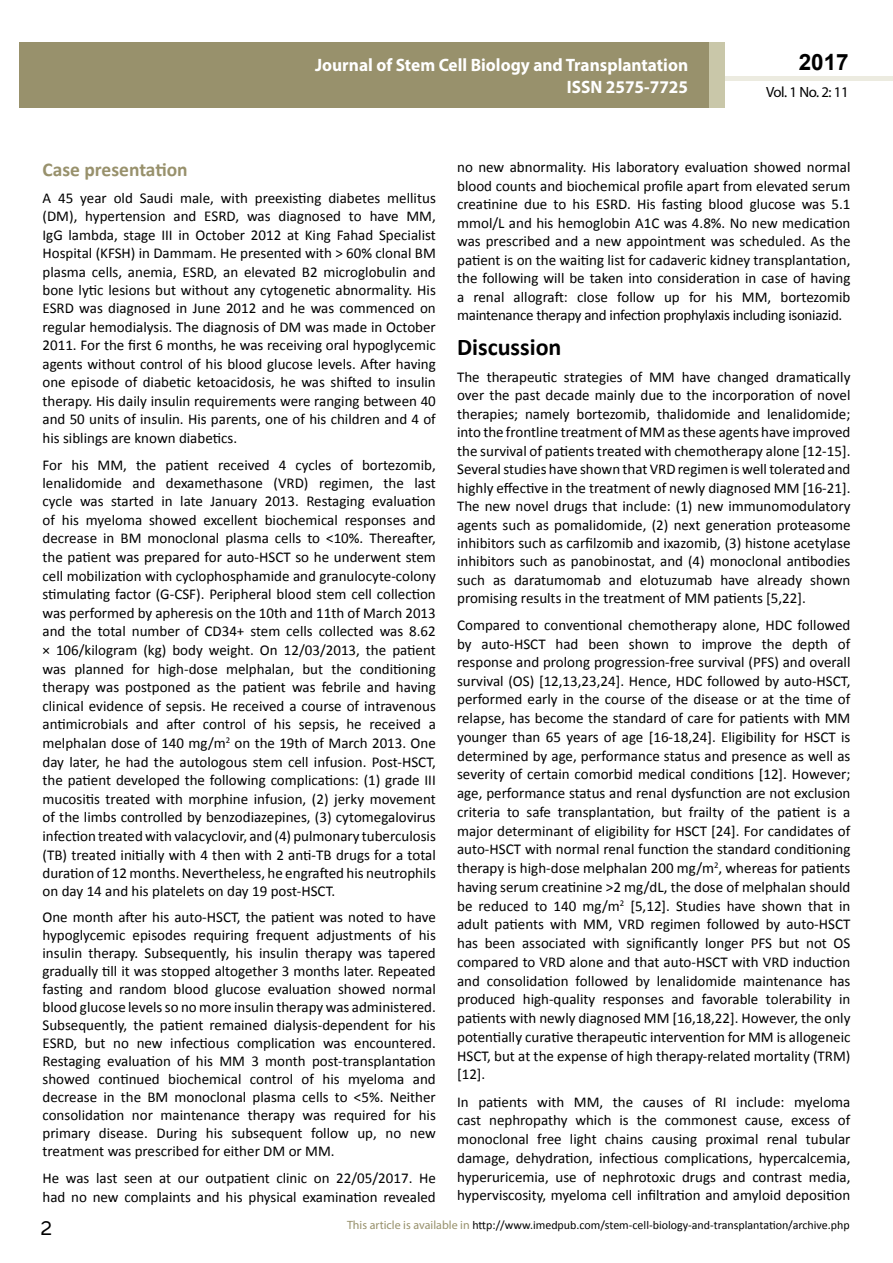
<style>
.page{position:relative;width:893px;height:1263px;background:#fff}
.page>*{position:absolute;margin:0;border:0;box-sizing:border-box;transform-origin:0 0}
.t1{font:25.5px "Tunga";color:#000}
.t2{font:700 24px "Calibri";color:#000}
.t3{font:700 22.5px "Arial";color:#000}
.t4{font:700 19.5px "Calibri";color:#98916c}
.t5{font:700 18px/21.6px "Myriad Pro";color:#fff;text-align:right;scale:.96 1}
.t6{font:15px/18.5px "Calibri";color:#000;text-align:justify}
.t7{font:14.85px "Myriad Pro";letter-spacing:-.03em;color:#000}
.t8{font:12px "Calibri";color:#000}
.s1{font-family:"Myriad Pro";color:#98916c}
</style>
<div class="page">
<div style="left:725px;top:76px;width:168px;height:5px;background:#ecebe0"></div>
<div style="left:19px;top:42px;width:690px;height:66px;background:#98916c"></div>
<div style="left:709px;top:42px;width:16px;height:66px;background:#c9c7a9"></div>
<p class="t5" style="left:315px;top:54px;width:390px">Journal of Stem Cell Biology and Transplantation<br>ISSN 2575-7725</p>
<h3 class="t3" style="left:799px;top:47px;width:52px">2017</h3>
<p class="t7" style="left:766px;top:83px;width:84px">Vol. 1 No. 2: 11</p>
<h3 class="t4" style="left:43px;top:157px;width:147px">Case presentation</h3>
<p class="t6" style="left:43px;top:189px;width:395px">A 45 year old Saudi male, with preexisting diabetes mellitus (DM), hypertension and ESRD, was diagnosed to have MM, IgG lambda, stage III in October 2012 at King Fahad Specialist Hospital (KFSH) in Dammam. He presented with ˃ 60% clonal BM plasma cells, anemia, ESRD, an elevated B2 microglobulin and bone lytic lesions but without any cytogenetic abnormality. His ESRD was diagnosed in June 2012 and he was commenced on regular hemodialysis. The diagnosis of DM was made in October 2011. For the first 6 months, he was receiving oral hypoglycemic agents without control of his blood glucose levels. After having one episode of diabetic ketoacidosis, he was shifted to insulin therapy. His daily insulin requirements were ranging between 40 and 50 units of insulin. His parents, one of his children and 4 of his siblings are known diabetics.</p>
<p class="t6" style="left:43px;top:455px;width:395px">For his MM, the patient received 4 cycles of bortezomib, lenalidomide and dexamethasone (VRD) regimen, the last cycle was started in late January 2013. Restaging evaluation of his myeloma showed excellent biochemical responses and decrease in BM monoclonal plasma cells to ˂10%. Thereafter, the patient was prepared for auto-HSCT so he underwent stem cell mobilization with cyclophosphamide and granulocyte-colony stimulating factor (G-CSF). Peripheral blood stem cell collection was performed by apheresis on the 10th and 11th of March 2013 and the total number of CD34+ stem cells collected was 8.62 × 106/kilogram (kg) body weight. On 12/03/2013, the patient was planned for high-dose melphalan, but the conditioning therapy was postponed as the patient was febrile and having clinical evidence of sepsis. He received a course of intravenous antimicrobials and after control of his sepsis, he received a melphalan dose of 140 mg/m<sup>2</sup> on the 19th of March 2013. One day later, he had the autologous stem cell infusion. Post-HSCT, the patient developed the following complications: (1) grade III mucositis treated with morphine infusion, (2) jerky movement of the limbs controlled by benzodiazepines, (3) cytomegalovirus infection treated with valacyclovir, and (4) pulmonary tuberculosis (TB) treated initially with 4 then with 2 anti-TB drugs for a total duration of 12 months. Nevertheless, he engrafted his neutrophils on day 14 and his platelets on day 19 post-HSCT.</p>
<p class="t6" style="left:43px;top:908px;width:395px;line-height:18px">One month after his auto-HSCT, the patient was noted to have hypoglycemic episodes requiring frequent adjustments of his insulin therapy. Subsequently, his insulin therapy was tapered gradually till it was stopped altogether 3 months later. Repeated fasting and random blood glucose evaluation showed normal blood glucose levels so no more insulin therapy was administered.<br>Subsequently, the patient remained dialysis-dependent for his ESRD, but no new infectious complication was encountered.<br>Restaging evaluation of his MM 3 month post-transplantation showed continued biochemical control of his myeloma and decrease in the BM monoclonal plasma cells to ˂5%. Neither consolidation nor maintenance therapy was required for his primary disease. During his subsequent follow up, no new treatment was prescribed for either DM or MM.</p>
<p class="t6" style="left:43px;top:1169px;width:395px">He was last seen at our outpatient clinic on 22/05/2017. He had no new complaints and his physical examination revealed</p>
<p class="t6" style="left:457px;top:158px;width:395px">no new abnormality. His laboratory evaluation showed normal blood counts and biochemical profile apart from elevated serum creatinine due to his ESRD. His fasting blood glucose was 5.1 mmol/L and his hemoglobin A1C was 4.8%. No new medication was prescribed and a new appointment was scheduled. As the patient is on the waiting list for cadaveric kidney transplantation, the following will be taken into consideration in case of having a renal allograft: close follow up for his MM, bortezomib maintenance therapy and infection prophylaxis including isoniazid.</p>
<h2 class="t2" style="left:457px;top:332px;width:106px">Discussion</h2>
<p class="t6" style="left:457px;top:368px;width:395px">The therapeutic strategies of MM have changed dramatically over the past decade mainly due to the incorporation of novel therapies; namely bortezomib, thalidomide and lenalidomide; into the frontline treatment of MM as these agents have improved the survival of patients treated with chemotherapy alone [12-15].<br>Several studies have shown that VRD regimen is well tolerated and highly effective in the treatment of newly diagnosed MM [16-21].<br>The new novel drugs that include: (1) new immunomodulatory agents such as pomalidomide, (2) next generation proteasome inhibitors such as carfilzomib and ixazomib, (3) histone acetylase inhibitors such as panobinostat, and (4) monoclonal antibodies such as daratumomab and elotuzumab have already shown promising results in the treatment of MM patients [5,22].</p>
<p class="t6" style="left:457px;top:616px;width:395px">Compared to conventional chemotherapy alone, HDC followed by auto-HSCT had been shown to improve the depth of response and prolong progression-free survival (PFS) and overall survival (OS) [12,13,23,24]. Hence, HDC followed by auto-HSCT, performed early in the course of the disease or at the time of relapse, has become the standard of care for patients with MM younger than 65 years of age [16-18,24]. Eligibility for HSCT is determined by age, performance status and presence as well as severity of certain comorbid medical conditions [12]. However; age, performance status and renal dysfunction are not exclusion criteria to safe transplantation, but frailty of the patient is a major determinant of eligibility for HSCT [24]. For candidates of auto-HSCT with normal renal function the standard conditioning therapy is high-dose melphalan 200 mg/m<sup>2</sup>, whereas for patients having serum creatinine ˃2 mg/dL, the dose of melphalan should be reduced to 140 mg/m<sup>2</sup> [5,12]. Studies have shown that in adult patients with MM, VRD regimen followed by auto-HSCT has been associated with significantly longer PFS but not OS compared to VRD alone and that auto-HSCT with VRD induction and consolidation followed by lenalidomide maintenance has produced high-quality responses and favorable tolerability in patients with newly diagnosed MM [16,18,22]. However, the only potentially curative therapeutic intervention for MM is allogeneic HSCT, but at the expense of high therapy-related mortality (TRM) [12].</p>
<p class="t6" style="left:457px;top:1092px;width:395px">In patients with MM, the causes of RI include: myeloma cast nephropathy which is the commonest cause, excess of monoclonal free light chains causing proximal renal tubular damage, dehydration, infectious complications, hypercalcemia, hyperuricemia, use of nephrotoxic drugs and contrast media, hyperviscosity, myeloma cell infiltration and amyloid deposition</p>
<h1 class="t1" style="left:41px;top:1211px;width:13px">2</h1>
<p class="t8" style="left:347px;top:1217px;width:504px"><span class="s1">This article is available in</span> http://www.imedpub.com/stem-cell-biology-and-transplantation/archive.php</p>
</div>
